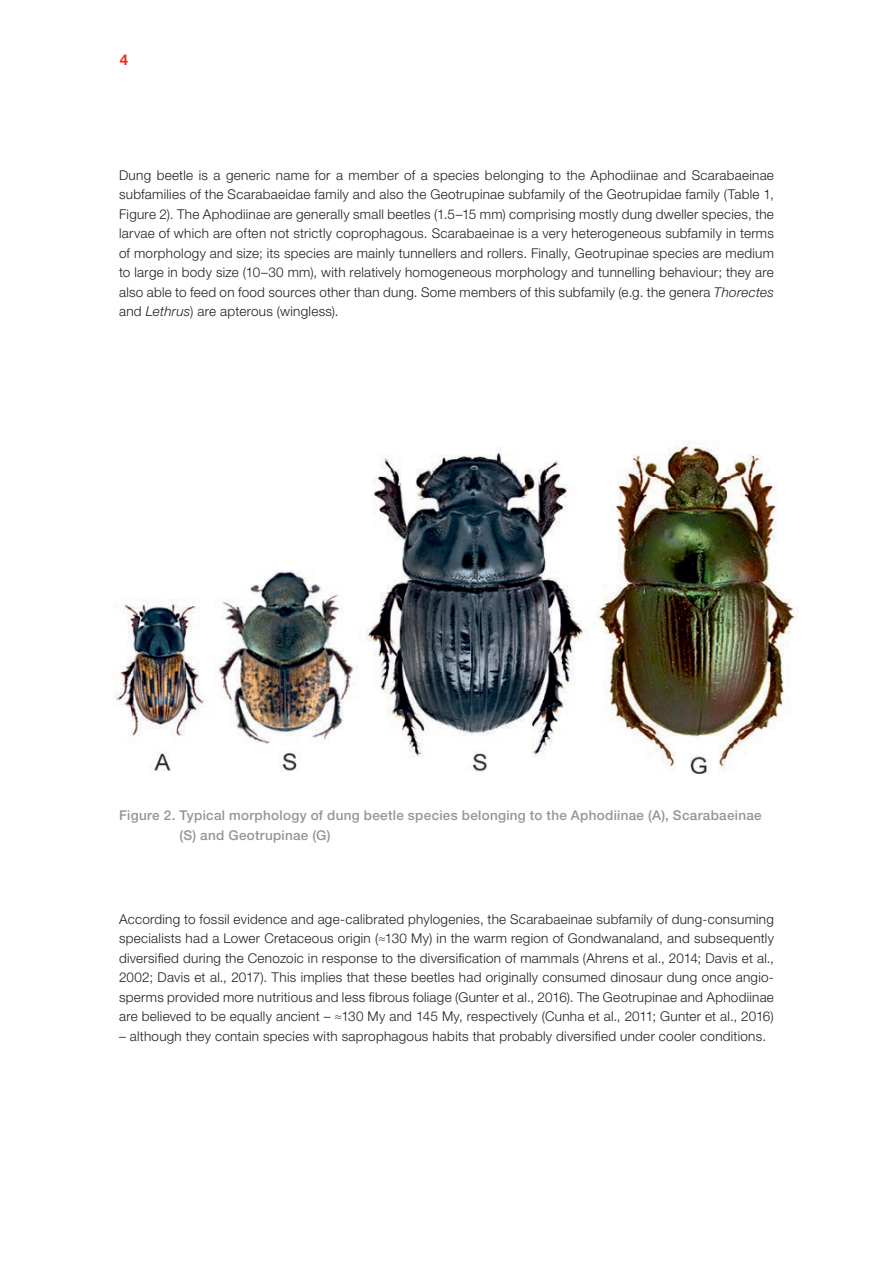
<style>
.page{position:relative;width:893px;height:1263px;background:#fff}
.page>*{position:absolute;margin:0;border:0;box-sizing:border-box;transform-origin:0 0}
.t1{font:700 15px "Helvetica Neue LT Std";color:#ee2e22}
.t2{font:300 13.5px/19.5px "Helvetica Neue LT Std";letter-spacing:.02em;color:#231f20;text-align:justify}
.t3{font:500 13.5px/19.5px "Helvetica Neue LT Std";letter-spacing:.02em;color:#939598}
.s1{font-style:italic}
</style>
<div class="page">
<img style="left:114px;top:440px;width:684px;height:333px">
<p class="t1" style="left:120px;top:50px;width:10px">4</p>
<p class="t2" style="left:119px;top:165px;width:656px">Dung beetle is a generic name for a member of a species belonging to the Aphodiinae and Scarabaeinae subfamilies of the Scarabaeidae family and also the Geotrupinae subfamily of the Geotrupidae family (Table 1, Figure 2). The Aphodiinae are generally small beetles (1.5–15 mm) comprising mostly dung dweller species, the larvae of which are often not strictly coprophagous. Scarabaeinae is a very heterogeneous subfamily in terms of morphology and size; its species are mainly tunnellers and rollers. Finally, Geotrupinae species are medium to large in body size (10–30 mm), with relatively homogeneous morphology and tunnelling behaviour; they are also able to feed on food sources other than dung. Some members of this subfamily (e.g. the genera <span class="s1">Thorectes </span>and <span class="s1">Lethrus</span>) are apterous (wingless).</p>
<p class="t3" style="left:180px;top:806px;width:584px;text-indent:-60px">Figure 2. Typical morphology of dung beetle species belonging to the Aphodiinae (A), Scarabaeinae (S) and Geotrupinae (G)</p>
<p class="t2" style="left:119px;top:909px;width:656px">According to fossil evidence and age-calibrated phylogenies, the Scarabaeinae subfamily of dung-consuming specialists had a Lower Cretaceous origin (≈130 My) in the warm region of Gondwanaland, and subsequently diversified during the Cenozoic in response to the diversification of mammals (Ahrens et al., 2014; Davis et al., 2002; Davis et al., 2017). This implies that these beetles had originally consumed dinosaur dung once angio&shy;sperms provided more nutritious and less fibrous foliage (Gunter et al., 2016). The Geotrupinae and Aphodiinae are believed to be equally ancient – ≈130 My and 145 My, respectively (Cunha et al., 2011; Gunter et al., 2016)</p>
<p class="t2" style="left:119px;top:1026px;width:649px">– although they contain species with saprophagous habits that probably diversified under cooler conditions.</p>
</div>
